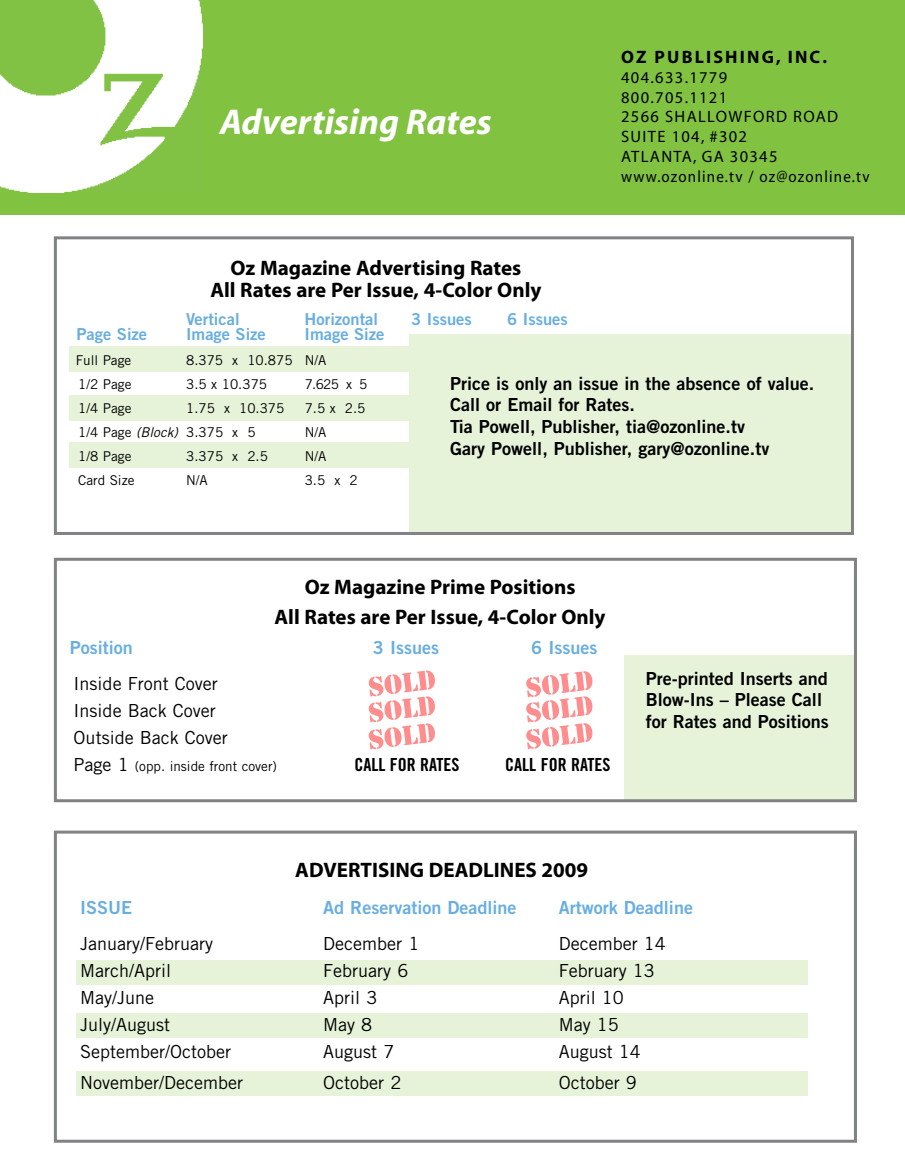
<style>
.page{position:relative;width:905px;height:1175px;background:#fff}
.page>*{position:absolute;margin:0;border:0;box-sizing:border-box;transform-origin:0 0}
.t1{font:italic 700 36px "Myriad";color:#fff}
.t2{font:700 21px/22.5px "Myriad Pro";color:#000;text-align:center}
.t3{font:18px/27px "Trade Gothic";color:#000}
.t4{font:18px/21.6px "Trade Gothic Bold Two";color:#000}
.t5{font:18px "Trade Gothic Bold Two";color:#68aee0}
.t6{font:18px "Trade Gothic Bold Cond Twenty";color:#000}
.t7{font:700 18px "Myriad";letter-spacing:.12em;color:#000}
.t8{font:16.5px/19.8px "Myriad";letter-spacing:.08em;color:#000}
.t9{font:16.5px "Trade Gothic Bold Two";color:#68aee0}
.t10{font:13.5px "Trade Gothic";color:#000}
.s1{font-style:italic}
.s2{font-size:18px}
</style>
<div class="page">
<div style="left:0;top:0;width:904px;height:214px;background:#81c241"></div>
<img style="left:0;top:0;width:202px;height:192px">
<div style="left:624px;top:656px;width:231px;height:145px;background:#e6f3d9"></div>
<div style="left:69px;top:346px;width:510px;height:26px;background:#e6f3d9"></div>
<div style="left:69px;top:396px;width:510px;height:25px;background:#e6f3d9"></div>
<div style="left:69px;top:442px;width:510px;height:26px;background:#e6f3d9"></div>
<div style="left:410px;top:333px;width:440px;height:200px;background:#e6f3d9"></div>
<div style="left:76px;top:1012px;width:731px;height:25px;background:#e6f3d9"></div>
<div style="left:76px;top:1071px;width:731px;height:24px;background:#e6f3d9"></div>
<div style="left:76px;top:960px;width:731px;height:25px;background:#e6f3d9"></div>
<svg style="left:368px;top:670px;width:67px;height:79px"></svg>
<svg style="left:526px;top:671px;width:66px;height:78px"></svg>
<div style="left:54px;top:236px;width:800px;height:299px;border:3px solid #808285"></div>
<div style="left:54px;top:558px;width:802px;height:244px;border:3px solid #808285"></div>
<div style="left:54px;top:830px;width:802px;height:312px;border:3px solid #808285"></div>
<h1 class="t1" style="left:220px;top:104px;width:273px">Advertising Rates</h1>
<p class="t2" style="left:210px;top:256px;width:332px">Oz Magazine Advertising Rates<br>All Rates are Per Issue, 4-Color Only</p>
<p class="t9" style="left:186px;top:308px;width:55px">Vertical</p>
<p class="t9" style="left:304px;top:308px;width:75px">Horizontal</p>
<p class="t9" style="left:411px;top:308px;width:62px">3 Issues</p>
<p class="t9" style="left:507px;top:308px;width:62px">6 Issues</p>
<p class="t7" style="left:621px;top:48px;width:207px">OZ PUBLISHING, INC.</p>
<p class="t8" style="left:621px;top:68px;width:250px">404.633.1779<br>800.705.1121<br>2566 SHALLOWFORD ROAD<br>SUITE 104, #302<br>ATLANTA, GA 30345 www.ozonline.tv / oz@ozonline.tv</p>
<p class="t9" style="left:76px;top:323px;width:72px">Page Size</p>
<p class="t9" style="left:186px;top:323px;width:81px">Image Size</p>
<p class="t9" style="left:304px;top:323px;width:81px">Image Size</p>
<p class="t10" style="left:76px;top:352px;width:57px">Full Page</p>
<p class="t10" style="left:186px;top:352px;width:142px">8.375 x 10.875 N/A</p>
<p class="t10" style="left:78px;top:376px;width:55px">1/2 Page</p>
<p class="t10" style="left:186px;top:376px;width:83px">3.5 x 10.375</p>
<p class="t10" style="left:305px;top:376px;width:64px">7.625 x 5</p>
<p class="t10" style="left:78px;top:400px;width:55px">1/4 Page</p>
<p class="t10" style="left:186px;top:400px;width:100px">1.75 x 10.375</p>
<p class="t10" style="left:305px;top:400px;width:62px">7.5 x 2.5</p>
<p class="t10" style="left:78px;top:424px;width:179px">1/4 Page <span class="s1">(Block)</span> 3.375 x 5</p>
<p class="t10" style="left:305px;top:424px;width:23px">N/A</p>
<p class="t10" style="left:78px;top:448px;width:55px">1/8 Page</p>
<p class="t10" style="left:186px;top:448px;width:83px">3.375 x 2.5</p>
<p class="t10" style="left:305px;top:448px;width:23px">N/A</p>
<p class="t10" style="left:78px;top:472px;width:58px">Card Size</p>
<p class="t10" style="left:186px;top:472px;width:23px">N/A</p>
<p class="t10" style="left:305px;top:472px;width:54px">3.5 x 2</p>
<p class="t4" style="left:450px;top:372px;width:365px">Price is only an issue in the absence of value.<br>Call or Email for Rates.<br>Tia Powell, Publisher, tia@ozonline.tv<br>Gary Powell, Publisher, gary@ozonline.tv</p>
<p class="t2" style="left:274px;top:571px;width:332px;line-height:30px">Oz Magazine Prime Positions<br>All Rates are Per Issue, 4-Color Only</p>
<p class="t5" style="left:70px;top:637px;width:65px">Position</p>
<p class="t5" style="left:373px;top:637px;width:68px">3 Issues</p>
<p class="t5" style="left:531px;top:637px;width:68px">6 Issues</p>
<p class="t3" style="left:74px;top:670px;width:156px">Inside Front Cover<br>Inside Back Cover<br>Outside Back Cover</p>
<p class="t10" style="left:74px;top:758px;width:205px"><span class="s2">Page 1</span> (opp. inside front cover)</p>
<p class="t6" style="left:354px;top:754px;width:107px">CALL FOR RATES</p>
<p class="t6" style="left:505px;top:754px;width:107px">CALL FOR RATES</p>
<p class="t2" style="left:295px;top:858px;width:294px">ADVERTISING DEADLINES 2009</p>
<p class="t4" style="left:645px;top:667px;width:185px">Pre-printed Inserts and<br>Blow-Ins – Please Call for Rates and Positions</p>
<p class="t5" style="left:80px;top:896px;width:53px">ISSUE</p>
<p class="t5" style="left:323px;top:896px;width:195px">Ad Reservation Deadline</p>
<p class="t5" style="left:559px;top:896px;width:136px">Artwork Deadline</p>
<p class="t3" style="left:80px;top:929px;width:135px">January/February</p>
<p class="t3" style="left:323px;top:929px;width:98px">December 1</p>
<p class="t3" style="left:559px;top:929px;width:109px">December 14</p>
<p class="t3" style="left:80px;top:956px;width:93px">March/April</p>
<p class="t3" style="left:323px;top:956px;width:87px">February 6</p>
<p class="t3" style="left:559px;top:956px;width:98px">February 13</p>
<p class="t3" style="left:80px;top:983px;width:75px">May/June</p>
<p class="t3" style="left:323px;top:983px;width:56px">April 3</p>
<p class="t3" style="left:559px;top:983px;width:67px">April 10</p>
<p class="t3" style="left:80px;top:1010px;width:91px">July/August</p>
<p class="t3" style="left:323px;top:1010px;width:51px">May 8</p>
<p class="t3" style="left:559px;top:1010px;width:62px">May 15</p>
<p class="t3" style="left:80px;top:1037px;width:153px">September/October</p>
<p class="t3" style="left:323px;top:1037px;width:73px">August 7</p>
<p class="t3" style="left:559px;top:1037px;width:84px">August 14</p>
<p class="t3" style="left:80px;top:1069px;width:164px">November/December</p>
<p class="t3" style="left:323px;top:1069px;width:80px">October 2</p>
<p class="t3" style="left:559px;top:1069px;width:80px">October 9</p>
</div>
